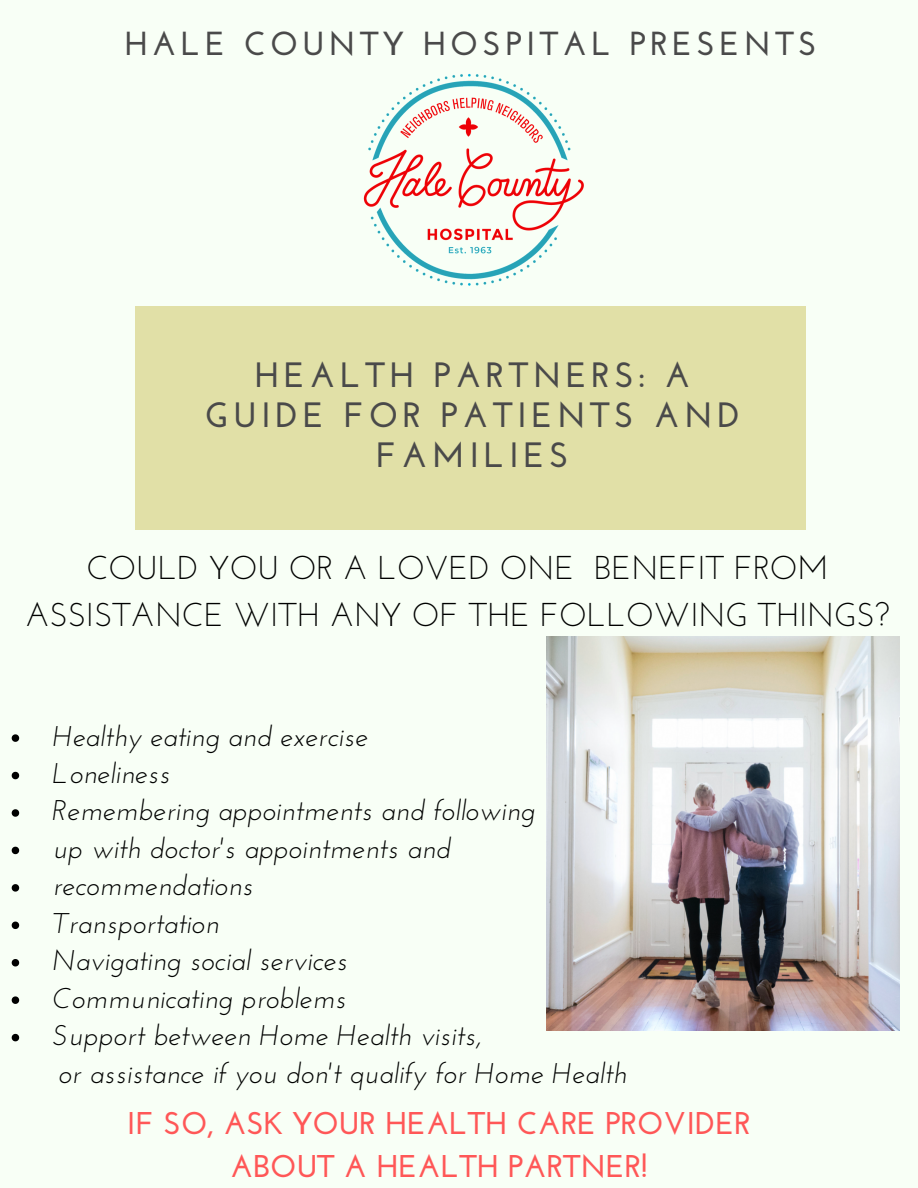
<style>
.page{position:relative;width:918px;height:1188px;background:#f8fff6}
.page>*{position:absolute;margin:0;border:0;box-sizing:border-box;transform-origin:0 0}
.t1{font:700 35.1px/39.9px "Josefin Sans";letter-spacing:.13em;color:#4a4a4a;text-align:center}
.t2{font:700 33.3px "Josefin Sans";letter-spacing:.13em;color:#4a4a4a}
.t3{font:33px/46.2px "Josefin Sans";color:#000;text-align:center}
.t4{font:700 31.35px/43.2px "Josefin Sans";color:#ff5757;text-align:center}
.t5{font:italic 28.5px/37.5px "Josefin Sans";color:#000}
</style>
<div class="page">
<img style="left:547px;top:637px;width:352px;height:394px">
<div style="left:135px;top:307px;width:671px;height:223px;background:#e1e0a7"></div>
<svg style="left:12px;top:734px;width:7px;height:8px"></svg>
<svg style="left:12px;top:772px;width:7px;height:7px"></svg>
<svg style="left:12px;top:809px;width:7px;height:8px"></svg>
<svg style="left:12px;top:847px;width:7px;height:7px"></svg>
<svg style="left:12px;top:884px;width:7px;height:8px"></svg>
<svg style="left:12px;top:922px;width:7px;height:7px"></svg>
<svg style="left:12px;top:959px;width:7px;height:7px"></svg>
<svg style="left:12px;top:996px;width:7px;height:8px"></svg>
<svg style="left:12px;top:1034px;width:7px;height:7px"></svg>
<img style="left:314px;top:73px;width:313px;height:234px">
<p class="t2" style="left:124px;top:31px;width:694px">HALE COUNTY HOSPITAL PRESENTS</p>
<p class="t1" style="left:205px;top:358px;width:537px">HEALTH PARTNERS: A<br>GUIDE FOR PATIENTS AND<br>FAMILIES</p>
<p class="t3" style="left:25px;top:548px;width:866px">COULD YOU OR A LOVED ONE BENEFIT FROM<br>ASSISTANCE WITH ANY OF THE FOLLOWING THINGS?</p>
<p class="t5" style="left:52px;top:720px;width:576px">Healthy eating and exercise<br>Loneliness<br>Remembering appointments and following<br>up with doctor's appointments and recommendations<br>Transportation<br>Navigating social services<br>Communicating problems<br>Support between Home Health visits,<br>or assistance if you don't qualify for Home Health</p>
<p class="t4" style="left:127px;top:1105px;width:625px">IF SO, ASK YOUR HEALTH CARE PROVIDER<br>ABOUT A HEALTH PARTNER!</p>
</div>
